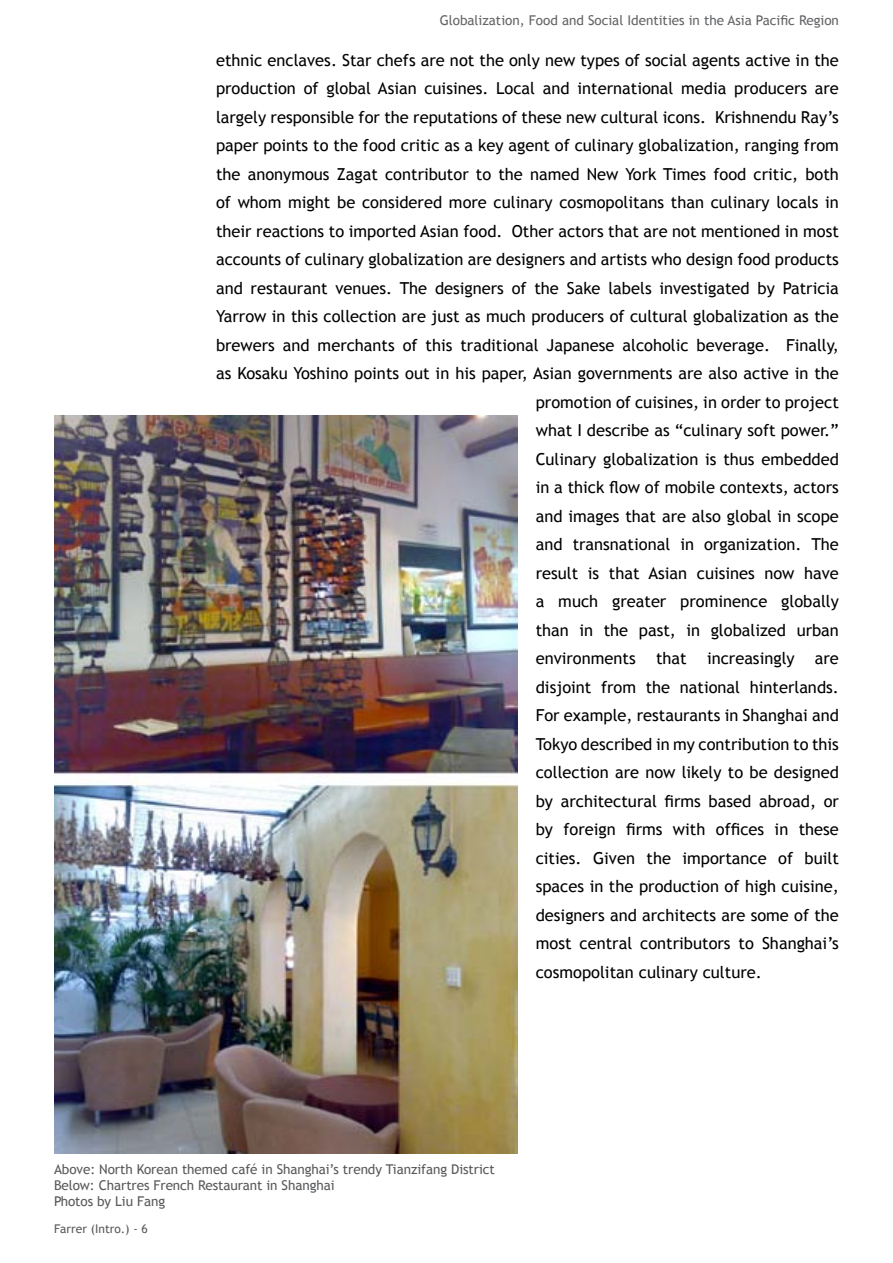
<style>
.page{position:relative;width:893px;height:1263px;background:#fff}
.page>*{position:absolute;margin:0;border:0;box-sizing:border-box;transform-origin:0 0}
.t1{font:16.5px "Trebuchet MS";color:#000}
.t2{font:13.5px/16.2px "Trebuchet MS";letter-spacing:-.005em;color:#58595b}
.t3{font:13.5px "Trebuchet MS";color:#636466}
.t4{font:12px "Trebuchet MS";color:#58595b}
</style>
<div class="page">
<img style="left:54px;top:415px;width:464px;height:739px">
<p class="t3" style="left:440px;top:12px;width:401px">Globalization, Food and Social Identities in the Asia Pacific Region</p>
<p class="t1" style="left:216px;top:50px;width:624px">ethnic enclaves. Star chefs are not the only new types of social agents active in the</p>
<p class="t1" style="left:216px;top:79px;width:624px">production of global Asian cuisines. Local and international media producers are</p>
<p class="t1" style="left:216px;top:107px;width:624px">largely responsible for the reputations of these new cultural icons. Krishnendu Ray’s</p>
<p class="t1" style="left:216px;top:136px;width:624px">paper points to the food critic as a key agent of culinary globalization, ranging from</p>
<p class="t1" style="left:216px;top:164px;width:624px">the anonymous Zagat contributor to the named New York Times food critic, both</p>
<p class="t1" style="left:216px;top:193px;width:624px">of whom might be considered more culinary cosmopolitans than culinary locals in</p>
<p class="t1" style="left:216px;top:221px;width:624px">their reactions to imported Asian food. Other actors that are not mentioned in most</p>
<p class="t1" style="left:216px;top:250px;width:624px">accounts of culinary globalization are designers and artists who design food products</p>
<p class="t1" style="left:216px;top:278px;width:624px">and restaurant venues. The designers of the Sake labels investigated by Patricia</p>
<p class="t1" style="left:216px;top:307px;width:624px">Yarrow in this collection are just as much producers of cultural globalization as the</p>
<p class="t1" style="left:216px;top:335px;width:624px">brewers and merchants of this traditional Japanese alcoholic beverage. Finally,</p>
<p class="t1" style="left:216px;top:364px;width:624px">as Kosaku Yoshino points out in his paper, Asian governments are also active in the</p>
<p class="t1" style="left:536px;top:392px;width:305px">promotion of cuisines, in order to project</p>
<p class="t1" style="left:536px;top:421px;width:305px">what I describe as “culinary soft power.”</p>
<p class="t1" style="left:536px;top:449px;width:305px">Culinary globalization is thus embedded</p>
<p class="t1" style="left:536px;top:478px;width:305px">in a thick flow of mobile contexts, actors</p>
<p class="t1" style="left:536px;top:506px;width:305px">and images that are also global in scope</p>
<p class="t1" style="left:536px;top:535px;width:305px">and transnational in organization. The</p>
<p class="t1" style="left:536px;top:563px;width:305px">result is that Asian cuisines now have</p>
<p class="t1" style="left:536px;top:592px;width:305px">a much greater prominence globally</p>
<p class="t1" style="left:536px;top:620px;width:305px">than in the past, in globalized urban</p>
<p class="t1" style="left:536px;top:649px;width:305px">environments that increasingly are</p>
<p class="t1" style="left:536px;top:677px;width:305px">disjoint from the national hinterlands.</p>
<p class="t1" style="left:536px;top:706px;width:305px">For example, restaurants in Shanghai and</p>
<p class="t1" style="left:536px;top:734px;width:305px">Tokyo described in my contribution to this</p>
<p class="t1" style="left:536px;top:763px;width:305px">collection are now likely to be designed</p>
<p class="t1" style="left:536px;top:791px;width:305px">by architectural firms based abroad, or</p>
<p class="t1" style="left:536px;top:820px;width:305px">by foreign firms with offices in these</p>
<p class="t1" style="left:536px;top:848px;width:305px">cities. Given the importance of built</p>
<p class="t1" style="left:536px;top:877px;width:305px">spaces in the production of high cuisine,</p>
<p class="t1" style="left:536px;top:905px;width:305px">designers and architects are some of the</p>
<p class="t1" style="left:536px;top:934px;width:305px">most central contributors to Shanghai’s</p>
<p class="t1" style="left:536px;top:962px;width:228px">cosmopolitan culinary culture.</p>
<p class="t2" style="left:54px;top:1161px;width:442px">Above: North Korean themed café in Shanghai’s trendy Tianzifang District<br>Below: Chartres French Restaurant in Shanghai<br>Photos by Liu Fang</p>
<p class="t4" style="left:54px;top:1221px;width:95px">Farrer (Intro.) - 6</p>
</div>
